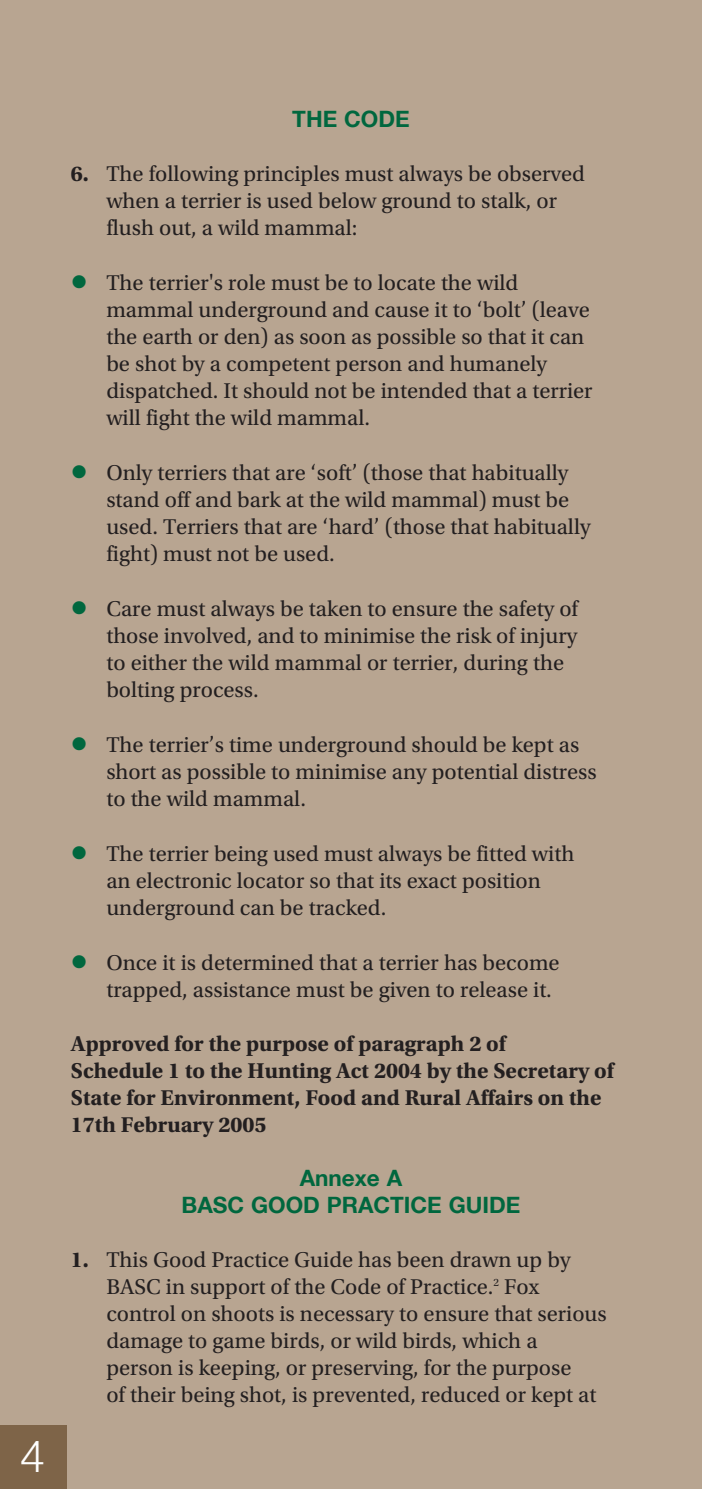
<style>
.page{position:relative;width:702px;height:1489px;background:#fff}
.page>*{position:absolute;margin:0;border:0;box-sizing:border-box;transform-origin:0 0}
.t1{font:300 45px "Helvetica Neue LT";color:#fff}
.t2{font:22.5px/27px "Utopia Std";color:#231f20}
.t3{font:700 22.5px/27px "Utopia Std";color:#231f20}
.t4{font:700 22.5px/27px "Helvetica Neue LT";color:#00673e;text-align:center}
.s1{font-weight:700}
.s2{color:#00673e}
</style>
<div class="page">
<div style="left:0;top:0;width:702px;height:1488px;background:#b8a591"></div>
<div style="left:0;top:1424px;width:66px;height:64px;background:#7e6448"></div>
<h1 class="t1" style="left:20px;top:1429px;width:27px">4</h1>
<p class="t4" style="left:292px;top:105px;width:119px">THE CODE</p>
<p class="t2" style="left:106px;top:162px;width:480px;text-indent:-35px"><span class="s1">6.</span> The following principles must always be observed when a terrier is used below ground to stalk, or flush out, a wild mammal:</p>
<p class="t2" style="left:106px;top:271px;width:487px;text-indent:-35px"><span class="s2">●</span> The terrier's role must be to locate the wild mammal underground and cause it to ‘bolt’ (leave the earth or den) as soon as possible so that it can be shot by a competent person and humanely dispatched. It should not be intended that a terrier will fight the wild mammal.</p>
<p class="t2" style="left:106px;top:461px;width:486px;text-indent:-35px"><span class="s2">●</span> Only terriers that are ‘soft’ (those that habitually stand off and bark at the wild mammal) must be used. Terriers that are ‘hard’ (those that habitually fight) must not be used.</p>
<p class="t2" style="left:106px;top:597px;width:473px;text-indent:-35px"><span class="s2">●</span> Care must always be taken to ensure the safety of those involved, and to minimise the risk of injury to either the wild mammal or terrier, during the bolting process.</p>
<p class="t2" style="left:106px;top:733px;width:491px;text-indent:-35px"><span class="s2">●</span> The terrier’s time underground should be kept as short as possible to minimise any potential distress to the wild mammal.</p>
<p class="t2" style="left:106px;top:841px;width:469px;text-indent:-35px"><span class="s2">●</span> The terrier being used must always be fitted with an electronic locator so that its exact position underground can be tracked.</p>
<p class="t2" style="left:106px;top:950px;width:454px;text-indent:-35px"><span class="s2">●</span> Once it is determined that a terrier has become trapped, assistance must be given to release it.</p>
<p class="t3" style="left:71px;top:1032px;width:544px">Approved for the purpose of paragraph 2 of<br>Schedule 1 to the Hunting Act 2004 by the Secretary of State for Environment, Food and Rural Affairs on the 17th February 2005</p>
<p class="t4" style="left:182px;top:1164px;width:340px">Annexe A<br>BASC GOOD PRACTICE GUIDE</p>
<p class="t2" style="left:106px;top:1247px;width:502px;text-indent:-35px"><span class="s1">1.</span> This Good Practice Guide has been drawn up by BASC in support of the Code of Practice.<sup>2</sup> Fox control on shoots is necessary to ensure that serious damage to game birds, or wild birds, which a person is keeping, or preserving, for the purpose<br>of their being shot, is prevented, reduced or kept at</p>
</div>
